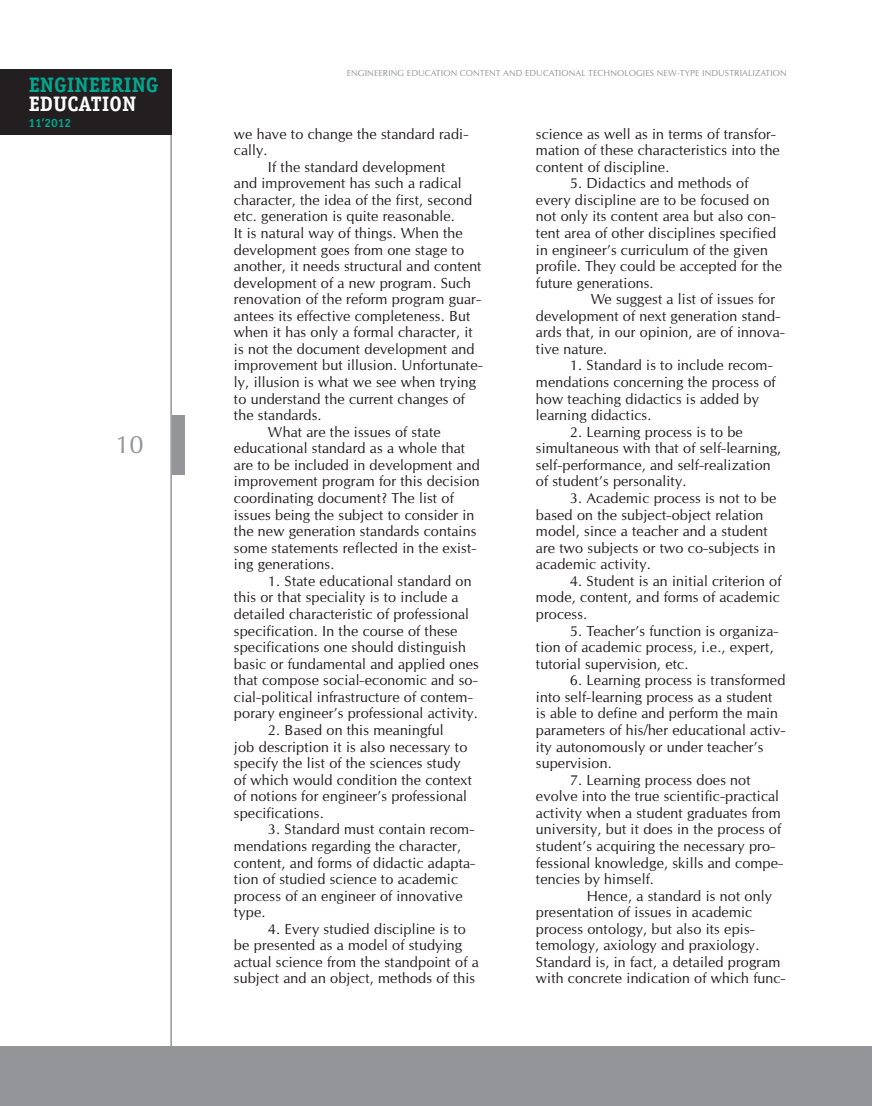
<style>
.page{position:relative;width:872px;height:1106px;background:#fff}
.page>*{position:absolute;margin:0;border:0;box-sizing:border-box;transform-origin:0 0}
.t1{font:24px "Opium New";color:#939598}
.t2{font:700 21px "Officina Serif C";color:#00a78f}
.t3{font:700 21px "Officina Serif C";color:#fff}
.t4{font:13.8px/16.5px "Opium New";letter-spacing:.01em;color:#231f20}
.t5{font:700 12px "Officina Sans C";color:#00a78f}
.t6{font:8.25px "Opium New";letter-spacing:.01em;color:#939598}
</style>
<div class="page">
<hr style="left:170px;top:69px;width:2px;height:1037px;background:#939598">
<div style="left:0;top:1046px;width:872px;height:60px;background:#939598"></div>
<div style="left:0;top:69px;width:172px;height:66px;background:#231f20"></div>
<div style="left:172px;top:415px;width:12px;height:60px;background:#939598"></div>
<h2 class="t2" style="left:29px;top:73px;width:131px">ENGINEERING</h2>
<h2 class="t3" style="left:29px;top:92px;width:109px">EDUCATION</h2>
<p class="t5" style="left:28px;top:116px;width:44px">11’2012</p>
<h1 class="t1" style="left:115px;top:429px;width:30px">10</h1>
<p class="t6" style="left:347px;top:68px;width:318px">Engineering Education Content and Educational Tech nologies New</p>
<p class="t6" style="left:677px;top:68px;width:9px">-Type</p>
<p class="t6" style="left:702px;top:68px;width:86px">I ndustrialization</p>
<p class="t4" style="left:234px;top:125px;width:236px">we have to change the standard radi-</p>
<p class="t4" style="left:234px;top:142px;width:35px">cally.</p>
<p class="t4" style="left:268px;top:158px;width:179px">If the standard development</p>
<p class="t4" style="left:234px;top:175px;width:229px">and improvement has such a radical</p>
<p class="t4" style="left:234px;top:191px;width:240px">character, the idea of the first, second</p>
<p class="t4" style="left:234px;top:208px;width:222px">etc. generation is quite reasonable.</p>
<p class="t4" style="left:234px;top:225px;width:230px">It is natural way of things. When the</p>
<p class="t4" style="left:234px;top:241px;width:232px">development goes from one stage to</p>
<p class="t4" style="left:234px;top:258px;width:249px">another, it needs structural and content</p>
<p class="t4" style="left:234px;top:274px;width:239px">development of a new program. Such</p>
<p class="t4" style="left:234px;top:291px;width:249px">renovation of the reform program guar-</p>
<p class="t4" style="left:234px;top:307px;width:238px">antees its effective completeness. But</p>
<p class="t4" style="left:234px;top:324px;width:240px">when it has only a formal character, it</p>
<p class="t4" style="left:234px;top:341px;width:242px">is not the document development and</p>
<p class="t4" style="left:234px;top:357px;width:250px">improvement but illusion. U nfortunate-</p>
<p class="t4" style="left:234px;top:374px;width:244px">ly, illusion is what we see when trying</p>
<p class="t4" style="left:234px;top:390px;width:233px">to understand the current changes of</p>
<p class="t4" style="left:234px;top:407px;width:89px">the standards.</p>
<p class="t4" style="left:268px;top:423px;width:174px">What are the issues of state</p>
<p class="t4" style="left:234px;top:440px;width:233px">educational standard as a whole that</p>
<p class="t4" style="left:234px;top:456px;width:247px">are to be included in development and</p>
<p class="t4" style="left:234px;top:473px;width:247px">improvement program for this decision</p>
<p class="t4" style="left:234px;top:490px;width:222px">coordinating document? The list of</p>
<p class="t4" style="left:234px;top:506px;width:242px">issues being the subject to consider in</p>
<p class="t4" style="left:234px;top:523px;width:244px">the new generation standards contains</p>
<p class="t4" style="left:234px;top:539px;width:244px">some statements reflected in the exist-</p>
<p class="t4" style="left:234px;top:556px;width:102px">ing generations.</p>
<p class="t4" style="left:234px;top:572px;width:246px;text-indent:34px">1. State educational standard on this or that speciality is to include a detailed characteristic of professional specification. I n the course of these specifications one should distinguish basic or fundamental and applied ones that compose social-economic and so&shy;cial-political infrastructure of contem&shy;porary engineer’s professional activity.</p>
<p class="t4" style="left:234px;top:721px;width:240px;text-indent:34px">2. Based on this meaningful<br>job description it is also necessary to specify the list of the sciences study of which would condition the context of notions for engineer’s professional specifications.</p>
<p class="t4" style="left:234px;top:821px;width:243px;text-indent:34px">3. Standard must contain recom&shy;mendations regarding the character, content, and forms of didactic adapta&shy;tion of studied science to academic process of an engineer of innovative type.</p>
<p class="t4" style="left:234px;top:920px;width:246px;text-indent:34px">4. Every studied discipline is to be presented as a model of studying actual science from the standpoint of a subject and an object, methods of this</p>
<p class="t4" style="left:536px;top:125px;width:245px">science as well as in terms of transfor&shy;mation of these characteristics into the content of discipline.</p>
<p class="t4" style="left:536px;top:175px;width:248px;text-indent:34px">5. Didactics and methods of every discipline are to be focused on not only its content area but also con&shy;tent area of other disciplines specified in engineer’s curriculum of the given profile. They could be accepted for the future generations.</p>
<p class="t4" style="left:536px;top:291px;width:250px;text-indent:55px">We suggest a list of issues for development of next generation stand&shy;ards that, in our opinion, are of innova&shy;tive nature.</p>
<p class="t4" style="left:536px;top:357px;width:241px;text-indent:34px">1. Standard is to include recom&shy;mendations concerning the process of how teaching didactics is added by learning didactics.</p>
<p class="t4" style="left:536px;top:423px;width:247px;text-indent:34px">2. Learning process is to be simultaneous with that of self-learning, self-performance, and self-realization of student’s personality.</p>
<p class="t4" style="left:536px;top:490px;width:242px;text-indent:34px">3. Academic process is not to be based on the subject-object relation model, since a teacher and a student are two subjects or two co-subjects in academic activity.</p>
<p class="t4" style="left:536px;top:572px;width:247px;text-indent:34px">4. Student is an initial criterion of mode, content, and forms of academic process.</p>
<p class="t4" style="left:536px;top:622px;width:244px;text-indent:34px">5. Teacher’s function is organiza&shy;tion of academic process, i.e., expert, tutorial supervision, etc.</p>
<p class="t4" style="left:536px;top:672px;width:251px;text-indent:34px">6. Learning process is transformed into self-learning process as a student is able to define and perform the main parameters of his/her educational activ&shy;ity autonomously or under teacher’s supervision.</p>
<p class="t4" style="left:536px;top:771px;width:249px;text-indent:34px">7. Learning process does not evolve into the true scientific-practical activity when a student graduates from university, but it does in the process of student’s acquiring the necessary pro&shy;fessional knowledge, skills and compe&shy;tencies by himself.</p>
<p class="t4" style="left:536px;top:887px;width:251px;text-indent:51px">Hence, a standard is not only presentation of issues in academic process ontology, but also its epis&shy;temology, axiology and praxiology.<br>Standard is, in fact, a detailed program with concrete indication of which func-</p>
</div>
